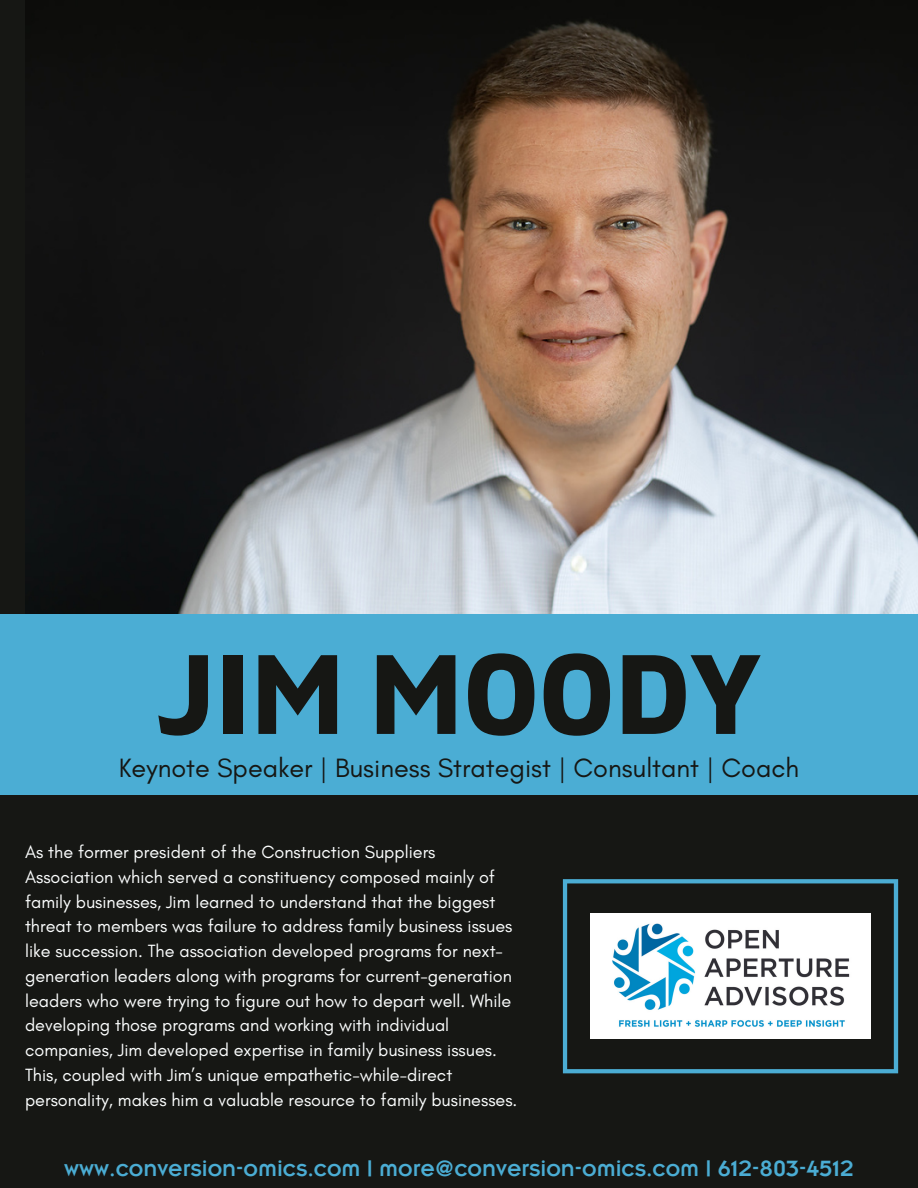
<style>
.page{position:relative;width:918px;height:1188px;background:#161714}
.page>*{position:absolute;margin:0;border:0;box-sizing:border-box;transform-origin:0 0}
.t1{font:700 112.5px "Gilam";color:#161714}
.t2{font:27px "Glacial Indifference";color:#161714}
.t3{font:24.45px "Insignia LT Pro";color:#4badd4}
.t4{font:18px/24.8px "Glacial Indifference";color:#fcfefe}
</style>
<div class="page">
<img style="left:25px;top:0;width:893px;height:614px">
<div style="left:0;top:614px;width:918px;height:181px;background:#4badd4"></div>
<svg style="left:563px;top:879px;width:335px;height:194px"></svg>
<h1 class="t1" style="left:157px;top:629px;width:606px">JIM MOODY</h1>
<h2 class="t2" style="left:119px;top:752px;width:682px">Keynote Speaker | Business Strategist | Consultant | Coach</h2>
<p class="t4" style="left:25px;top:839px;width:494px">As the former president of the Construction Suppliers Association which served a constituency composed mainly of family businesses, Jim learned to understand that the biggest threat to members was failure to address family business issues like succession. The association developed programs for next&shy;generation leaders along with programs for current-generation leaders who were trying to figure out how to depart well. While developing those programs and working with individual companies, Jim developed expertise in family business issues.<br>This, coupled with Jim’s unique empathetic-while-direct personality, makes him a valuable resource to family businesses.</p>
<h3 class="t3" style="left:64px;top:1160px;width:791px">www.conversion-omics.com | more@conversion-omics.com | 612-803-4512</h3>
</div>
